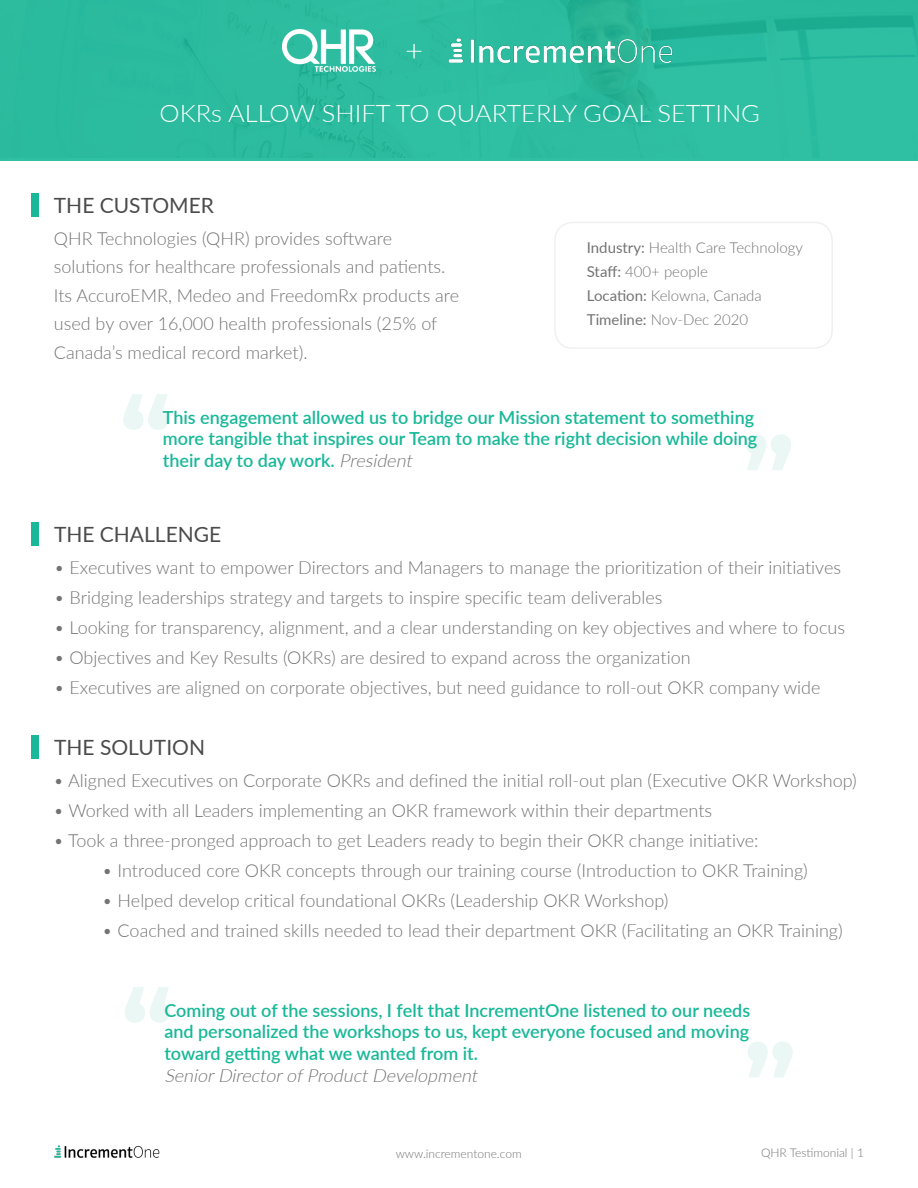
<style>
.page{position:relative;width:918px;height:1188px;background:#fff}
.page>*{position:absolute;margin:0;border:0;box-sizing:border-box;transform-origin:0 0}
.t1{font:700 105px "Montserrat";color:#eaf7f4}
.t2{font:300 29.7px "Lato";color:#fff;scale:1.05 1}
.t3{font:300 24.15px "Lato";color:#fff;scale:1.05 1}
.t4{font:21px "Lato";color:#4b4b4b}
.t5{font:300 18px/28.5px "Lato";color:#737373}
.t6{font:600 18px/21.6px "Lato";color:#18b898}
.t7{font:italic 300 18px "Lato";color:#737373}
.t8{font:300 15px "Lato";color:#737373}
.t9{font:300 12px "Lato";color:#737373}
.s1{font-weight:400}
.s2{font-weight:300;font-style:italic;color:#737373}
</style>
<div class="page">
<div style="left:31px;top:193px;width:8px;height:24px;background:#18b898"></div>
<div style="left:0;top:0;width:918px;height:161px;background:#2cbc9f"></div>
<img style="left:283px;top:29px;width:93px;height:42px">
<div style="left:31px;top:522px;width:8px;height:24px;background:#18b898"></div>
<div style="left:31px;top:735px;width:7px;height:24px;background:#18b898"></div>
<img style="left:448px;top:35px;width:227px;height:30px">
<img style="left:54px;top:1145px;width:106px;height:13px">
<div style="left:554px;top:222px;width:279px;height:127px;border:2px solid #eaeaea;border-radius:18px"></div>
<p class="t2" style="left:405px;top:29px;width:19px">+</p>
<p class="t3" style="left:160px;top:96px;width:573px">OKRs ALLOW SHIFT TO QUARTERLY GOAL SETTING</p>
<p class="t4" style="left:54px;top:190px;width:162px">THE CUSTOMER</p>
<p class="t5" style="left:54px;top:224px;width:407px">QHR Technologies (QHR) provides software solutions for healthcare professionals and patients.<br>Its AccuroEMR, Medeo and FreedomRx products are used by over 16,000 health professionals (25% of Canada’s medical record market).</p>
<p class="t8" style="left:587px;top:237px;width:218px"><span class="s1">Industry:</span> Health Care Technology</p>
<p class="t8" style="left:587px;top:261px;width:123px"><span class="s1">Staff:</span> 400+ people</p>
<p class="t8" style="left:587px;top:285px;width:176px"><span class="s1">Location:</span> Kelowna, Canada</p>
<p class="t8" style="left:587px;top:309px;width:163px"><span class="s1">Timeline:</span> Nov-Dec 2020</p>
<p class="t1" style="left:120px;top:359px;width:54px">“</p>
<p class="t6" style="left:163px;top:405px;width:596px">This engagement allowed us to bridge our Mission statement to something more tangible that inspires our Team to make the right decision while doing their day to day work. <span class="s2">President</span></p>
<p class="t1" style="left:795px;top:505px;width:54px;rotate:-180deg">“</p>
<p class="t4" style="left:54px;top:520px;width:169px">THE CHALLENGE</p>
<p class="t5" style="left:54px;top:552px;width:788px">• Executives want to empower Directors and Managers to manage the prioritization of their initiatives</p>
<p class="t5" style="left:54px;top:582px;width:610px">• Bridging leaderships strategy and targets to inspire specific team deliverables</p>
<p class="t5" style="left:54px;top:612px;width:792px">• Looking for transparency, alignment, and a clear understanding on key objectives and where to focus</p>
<p class="t5" style="left:54px;top:642px;width:638px">• Objectives and Key Results (OKRs) are desired to expand across the organization</p>
<p class="t5" style="left:54px;top:672px;width:768px">• Executives are aligned on corporate objectives, but need guidance to roll-out OKR company wide</p>
<p class="t4" style="left:54px;top:733px;width:152px">THE SOLUTION</p>
<p class="t5" style="left:53px;top:766px;width:805px">• Aligned Executives on Corporate OKRs and defined the initial roll-out plan (Executive OKR Workshop)</p>
<p class="t5" style="left:53px;top:796px;width:660px">• Worked with all Leaders implementing an OKR framework within their departments</p>
<p class="t5" style="left:53px;top:826px;width:707px">• Took a three-pronged approach to get Leaders ready to begin their OKR change initiative:</p>
<p class="t5" style="left:102px;top:856px;width:707px">• Introduced core OKR concepts through our training course (Introduction to OKR Training)</p>
<p class="t5" style="left:102px;top:886px;width:568px">• Helped develop critical foundational OKRs (Leadership OKR Workshop)</p>
<p class="t5" style="left:102px;top:916px;width:742px">• Coached and trained skills needed to lead their department OKR (Facilitating an OKR Training)</p>
<p class="t1" style="left:121px;top:952px;width:54px">“</p>
<p class="t6" style="left:164px;top:999px;width:587px">Coming out of the sessions, I felt that IncrementOne listened to our needs</p>
<p class="t1" style="left:796px;top:1112px;width:54px;rotate:-180deg">“</p>
<p class="t6" style="left:164px;top:1020px;width:586px">and personalized the workshops to us, kept everyone focused and moving toward getting what we wanted from it.</p>
<p class="t7" style="left:164px;top:1063px;width:319px">SeniorDirectorofProductDevelopment</p>
<p class="t9" style="left:396px;top:1145px;width:127px">www.incrementone.com</p>
<p class="t9" style="left:761px;top:1144px;width:104px">QHR Testimonial | 1</p>
</div>
